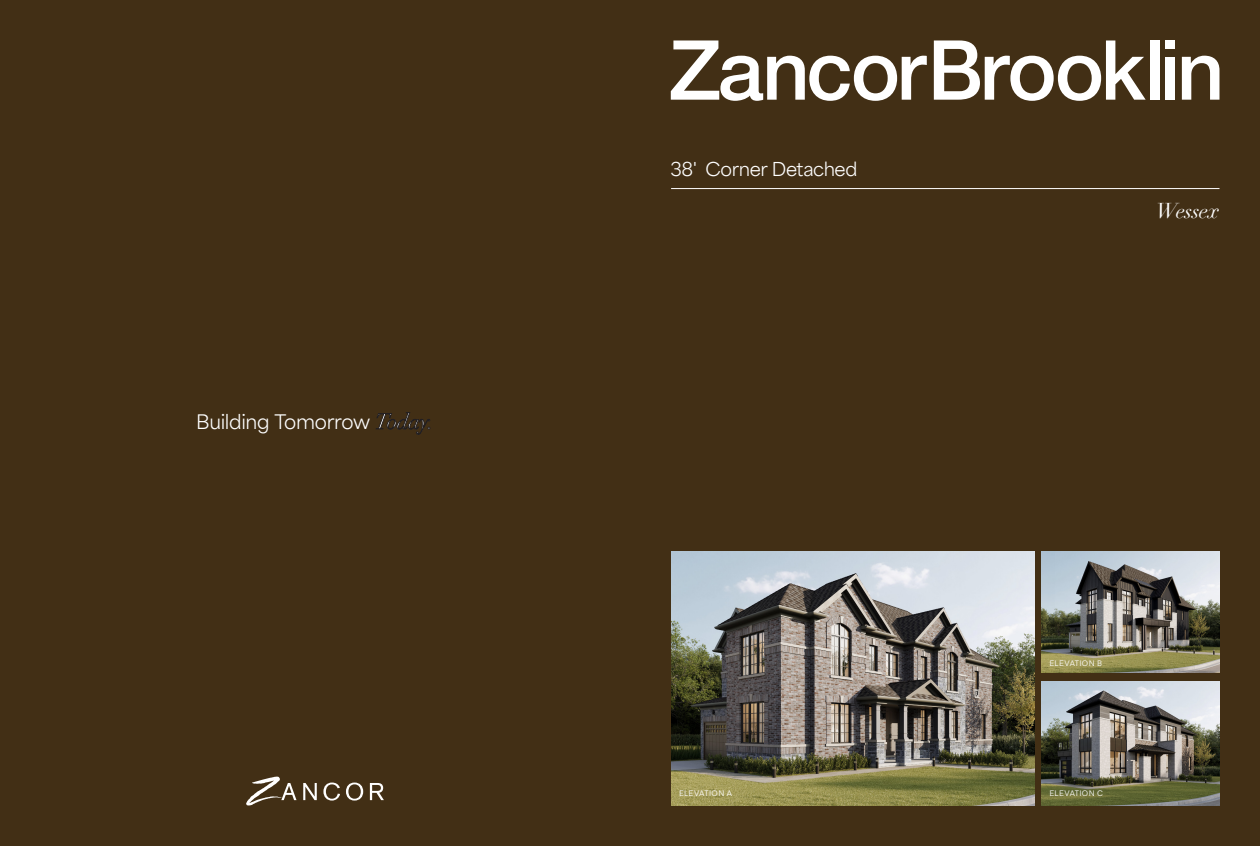
<style>
.page{position:relative;width:1260px;height:846px;background:#422f15}
.page>*{position:absolute;margin:0;border:0;box-sizing:border-box;transform-origin:0 0}
.t1{font:italic 21px "Didot";letter-spacing:-.015em;color:#fff}
.t2{font:18.8px "Area Normal";letter-spacing:-.02em;color:#fff}
.t3{font:18px "Area Normal";letter-spacing:-.025em;color:#fff}
.t4{font:8px "ABC Oracle Light Unlicensed Trial";letter-spacing:.04em;color:#fff}
.s1{font-family:"Didot";font-style:italic;font-size:21.5px}
</style>
<div class="page">
<hr style="left:671px;top:188px;width:548px;height:1px;background:#fff">
<svg style="left:671px;top:41px;width:256px;height:60px"></svg>
<div style="left:1165px;top:40px;width:10px;height:9px;background:#fff"></div>
<div style="left:1150px;top:40px;width:10px;height:60px;background:#fff"></div>
<svg style="left:1182px;top:56px;width:38px;height:44px"></svg>
<div style="left:1165px;top:57px;width:10px;height:43px;background:#fff"></div>
<svg style="left:934px;top:40px;width:212px;height:61px"></svg>
<svg style="left:303px;top:783px;width:14px;height:17px"></svg>
<svg style="left:323px;top:783px;width:17px;height:18px"></svg>
<svg style="left:346px;top:783px;width:17px;height:18px"></svg>
<svg style="left:370px;top:783px;width:14px;height:17px"></svg>
<svg style="left:246px;top:776px;width:51px;height:30px"></svg>
<img style="left:671px;top:551px;width:363px;height:255px">
<img style="left:1041px;top:551px;width:179px;height:121px">
<img style="left:1041px;top:682px;width:179px;height:124px">
<p class="t2" style="left:196px;top:405px;width:239px">Building Tomorrow <span class="s1">Today.</span></p>
<p class="t3" style="left:670px;top:153px;width:189px">38' Corner Detached</p>
<p class="t4" style="left:679px;top:788px;width:54px">ELEVATION A</p>
<p class="t1" style="left:1156px;top:198px;width:65px">Wessex</p>
<p class="t4" style="left:1049px;top:657px;width:54px">ELEVATION B</p>
<p class="t4" style="left:1049px;top:788px;width:55px">ELEVATION C</p>
</div>
